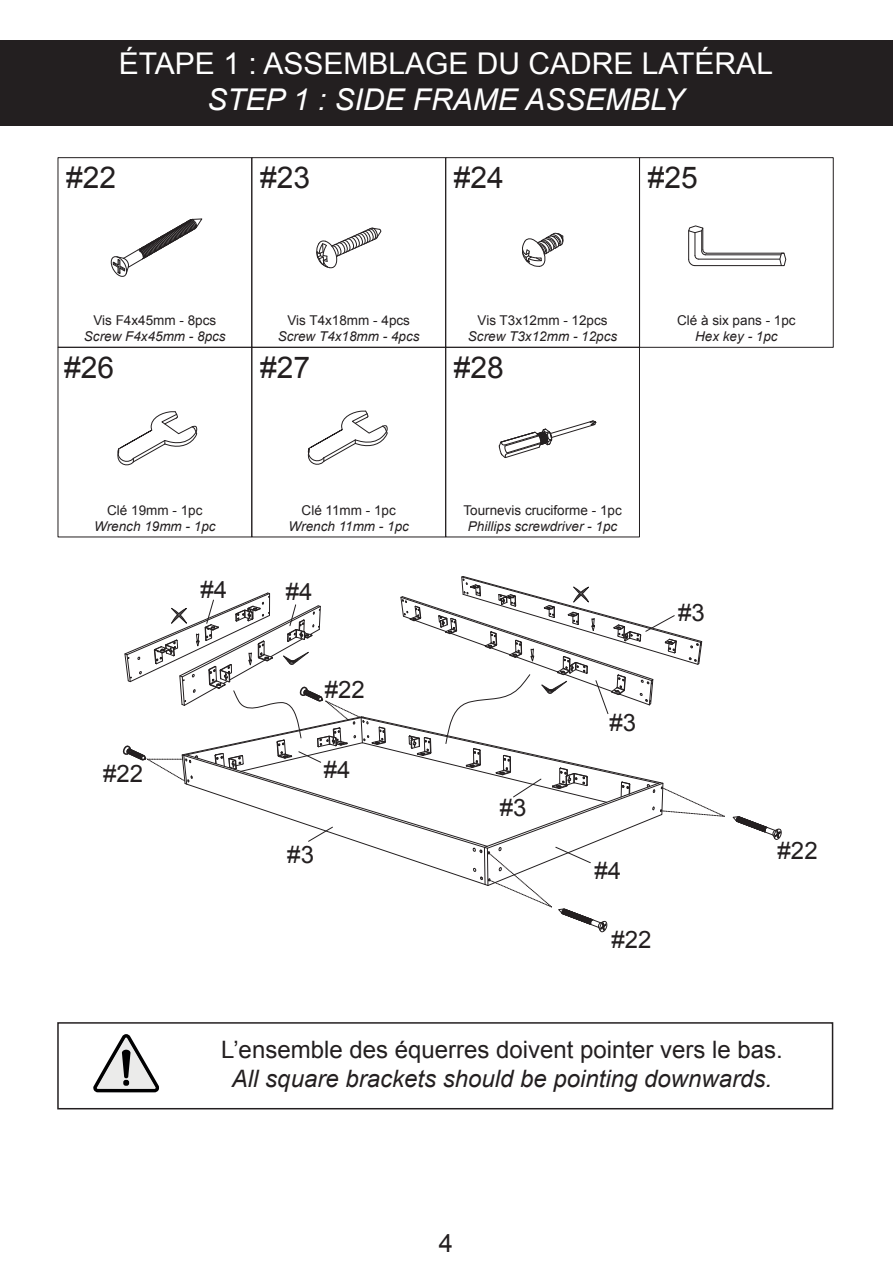
<style>
.page{position:relative;width:893px;height:1263px;background:#fff}
.page>*{position:absolute;margin:0;border:0;box-sizing:border-box;transform-origin:0 0}
.t1{font:30px "Arial";color:#fff}
.t2{font:italic 30px "Arial";color:#fff}
.t3{font:30px "Arial";color:#231f20}
.t4{font:25.5px "Arial";color:#231f20}
.t5{font:24px "Arial";color:#231f20}
.t6{font:italic 24px "Arial";color:#231f20}
.t7{font:italic 13.5px "Arial";color:#231f20}
.t8{font:13.5px "Arial";color:#231f20}
</style>
<div class="page">
<div style="left:0;top:40px;width:893px;height:86px;background:#231f20"></div>
<div style="left:58px;top:157px;width:194px;height:191px;border:1px solid #231f20"></div>
<div style="left:251px;top:157px;width:195px;height:191px;border:1px solid #231f20"></div>
<div style="left:445px;top:157px;width:195px;height:191px;border:1px solid #231f20"></div>
<div style="left:639px;top:157px;width:195px;height:191px;border:1px solid #231f20"></div>
<div style="left:251px;top:347px;width:195px;height:190px;border:1px solid #231f20"></div>
<div style="left:445px;top:347px;width:195px;height:190px;border:1px solid #231f20"></div>
<svg style="left:110px;top:218px;width:93px;height:59px"></svg>
<svg style="left:316px;top:227px;width:66px;height:42px"></svg>
<svg style="left:522px;top:232px;width:42px;height:35px"></svg>
<svg style="left:779px;top:252px;width:8px;height:14px"></svg>
<hr style="left:695px;top:265px;width:86px;height:1px;background:#231f20">
<hr style="left:699px;top:259px;width:81px;height:1px;background:#231f20">
<hr style="left:705px;top:254px;width:76px;height:1px;background:#231f20">
<hr style="left:707px;top:253px;width:77px;height:1px;background:#231f20">
<svg style="left:688px;top:225px;width:19px;height:41px"></svg>
<svg style="left:117px;top:411px;width:81px;height:55px"></svg>
<svg style="left:307px;top:410px;width:81px;height:55px"></svg>
<svg style="left:498px;top:420px;width:99px;height:38px"></svg>
<svg style="left:732px;top:816px;width:50px;height:24px"></svg>
<svg style="left:122px;top:576px;width:603px;height:356px"></svg>
<svg style="left:93px;top:1034px;width:66px;height:58px"></svg>
<div style="left:57px;top:1022px;width:776px;height:87px;border:2px solid #231f20"></div>
<h1 class="t1" style="left:119px;top:44px;width:656px">ÉTAPE 1 : ASSEMBLAGE DU CADRE LATÉRAL</h1>
<h1 class="t2" style="left:207px;top:80px;width:478px">STEP 1 : SIDE FRAME ASSEMBLY</h1>
<h1 class="t3" style="left:66px;top:158px;width:52px">#22</h1>
<h1 class="t3" style="left:260px;top:158px;width:52px">#23</h1>
<h1 class="t3" style="left:454px;top:158px;width:52px">#24</h1>
<h1 class="t3" style="left:648px;top:158px;width:52px">#25</h1>
<p class="t8" style="left:93px;top:311px;width:124px">Vis F4x45mm - 8pcs</p>
<p class="t7" style="left:84px;top:328px;width:143px">Screw F4x45mm - 8pcs</p>
<h1 class="t3" style="left:64px;top:348px;width:52px">#26</h1>
<p class="t8" style="left:287px;top:311px;width:124px">Vis T4x18mm - 4pcs</p>
<p class="t7" style="left:278px;top:328px;width:143px">Screw T4x18mm - 4pcs</p>
<h1 class="t3" style="left:260px;top:348px;width:52px">#27</h1>
<p class="t8" style="left:478px;top:311px;width:132px">Vis T3x12mm - 12pcs</p>
<p class="t7" style="left:468px;top:328px;width:151px">Screw T3x12mm - 12pcs</p>
<h1 class="t3" style="left:454px;top:348px;width:52px">#28</h1>
<p class="t8" style="left:677px;top:311px;width:120px">Clé à six pans - 1pc</p>
<p class="t7" style="left:695px;top:328px;width:84px">Hex key - 1pc</p>
<p class="t8" style="left:107px;top:501px;width:97px">Clé 19mm - 1pc</p>
<p class="t7" style="left:94px;top:517px;width:123px">Wrench 19mm - 1pc</p>
<p class="t8" style="left:302px;top:501px;width:96px">Clé 11mm - 1pc</p>
<p class="t7" style="left:288px;top:517px;width:122px">Wrench 11mm - 1pc</p>
<h3 class="t5" style="left:103px;top:758px;width:42px">#22</h3>
<h3 class="t5" style="left:200px;top:573px;width:28px">#4</h3>
<h3 class="t5" style="left:286px;top:576px;width:28px">#4</h3>
<h3 class="t5" style="left:325px;top:674px;width:42px">#22</h3>
<h3 class="t5" style="left:324px;top:754px;width:28px">#4</h3>
<h3 class="t5" style="left:287px;top:838px;width:28px">#3</h3>
<p class="t8" style="left:463px;top:501px;width:160px">Tournevis cruciforme - 1pc</p>
<p class="t7" style="left:468px;top:517px;width:151px">Phillips screwdriver - 1pc</p>
<h3 class="t5" style="left:678px;top:597px;width:28px">#3</h3>
<h3 class="t5" style="left:500px;top:792px;width:28px">#3</h3>
<h3 class="t5" style="left:609px;top:707px;width:28px">#3</h3>
<h3 class="t5" style="left:594px;top:854px;width:28px">#4</h3>
<h3 class="t5" style="left:612px;top:924px;width:42px">#22</h3>
<h3 class="t5" style="left:778px;top:835px;width:42px">#22</h3>
<h3 class="t5" style="left:221px;top:1034px;width:563px">L’ensemble des équerres doivent pointer vers le bas.</h3>
<h3 class="t6" style="left:232px;top:1063px;width:542px">All square brackets should be pointing downwards.</h3>
<h2 class="t4" style="left:439px;top:1226px;width:16px">4</h2>
</div>
